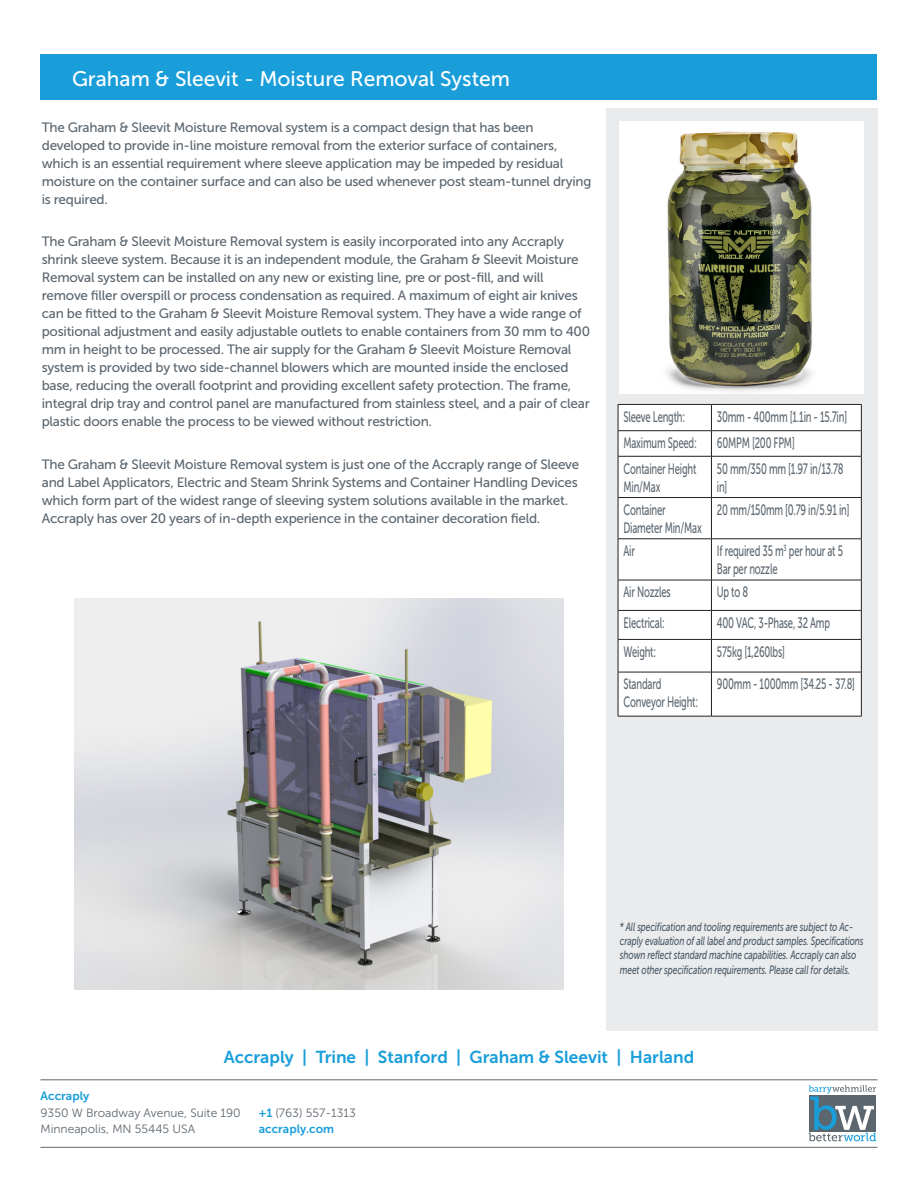
<style>
.page{position:relative;width:918px;height:1188px;background:#fff}
.page>*{position:absolute;margin:0;border:0;box-sizing:border-box;transform-origin:0 0}
.Page_2_Heading{font:21px "Museo Sans 500";color:#fff}
.Footer__Company___2n{font:17.25px "Museo Sans 700";color:#199eda}
.Page_2_Table_cells{font:15px/18px "Museo Sans 500";letter-spacing:-.02em;color:#5c666f;scale:.63 1}
.Page_2_Body{font:13.5px/18px "Museo Sans 500";letter-spacing:-.02em;color:#5c666f}
.Speed_Warning{font:italic 12px/14.4px "Museo Sans 500";letter-spacing:-.01em;color:#485865;scale:.7 1}
.Footer__Company{font:12px "Museo Sans 300";color:#5c666f}
.Footer__Company___2n-2{font:12px "Museo Sans 700";color:#199eda}
.Footer__Company-2{font:12px "Museo Sans 700";color:#199eda}
.s1{font-family:"Museo Sans 700";color:#199eda}
</style>
<div class="page">
<hr style="left:40px;top:1147px;width:838px;height:1px;background:#5c666f">
<hr style="left:40px;top:1080px;width:838px;height:1px;background:#5c666f">
<div style="left:40px;top:54px;width:838px;height:45px;background:#199eda"></div>
<div style="left:606px;top:108px;width:272px;height:922px;background:#eaebed"></div>
<svg style="left:809px;top:1085px;width:67px;height:56px"></svg>
<img style="left:75px;top:599px;width:488px;height:391px">
<div style="left:619px;top:405px;width:242px;height:311px;background:#fff"></div>
<hr style="left:618px;top:404px;width:93px;height:1px;background:#231f20">
<hr style="left:711px;top:404px;width:151px;height:1px;background:#231f20">
<hr style="left:618px;top:430px;width:93px;height:1px;background:#231f20">
<svg style="left:618px;top:405px;width:1px;height:51px"></svg>
<hr style="left:711px;top:430px;width:151px;height:1px;background:#231f20">
<svg style="left:711px;top:405px;width:1px;height:51px"></svg>
<svg style="left:861px;top:405px;width:1px;height:51px"></svg>
<hr style="left:618px;top:456px;width:93px;height:1px;background:#231f20">
<hr style="left:618px;top:456px;width:1px;height:41px;background:#231f20">
<hr style="left:711px;top:456px;width:151px;height:1px;background:#231f20">
<hr style="left:711px;top:456px;width:1px;height:41px;background:#231f20">
<hr style="left:861px;top:456px;width:1px;height:41px;background:#231f20">
<hr style="left:618px;top:497px;width:93px;height:1px;background:#231f20">
<hr style="left:618px;top:498px;width:1px;height:41px;background:#231f20">
<hr style="left:711px;top:497px;width:151px;height:1px;background:#231f20">
<hr style="left:711px;top:498px;width:1px;height:41px;background:#231f20">
<hr style="left:861px;top:498px;width:1px;height:41px;background:#231f20">
<hr style="left:618px;top:539px;width:93px;height:1px;background:#231f20">
<hr style="left:618px;top:539px;width:1px;height:41px;background:#231f20">
<hr style="left:711px;top:539px;width:151px;height:1px;background:#231f20">
<hr style="left:711px;top:539px;width:1px;height:41px;background:#231f20">
<hr style="left:861px;top:539px;width:1px;height:41px;background:#231f20">
<hr style="left:618px;top:580px;width:93px;height:1px;background:#231f20">
<hr style="left:618px;top:580px;width:1px;height:30px;background:#231f20">
<hr style="left:711px;top:580px;width:151px;height:1px;background:#231f20">
<hr style="left:711px;top:580px;width:1px;height:30px;background:#231f20">
<hr style="left:861px;top:580px;width:1px;height:30px;background:#231f20">
<hr style="left:618px;top:610px;width:93px;height:1px;background:#231f20">
<svg style="left:618px;top:611px;width:1px;height:28px"></svg>
<hr style="left:711px;top:610px;width:151px;height:1px;background:#231f20">
<svg style="left:711px;top:611px;width:1px;height:28px"></svg>
<svg style="left:861px;top:611px;width:1px;height:28px"></svg>
<hr style="left:618px;top:639px;width:93px;height:1px;background:#231f20">
<hr style="left:618px;top:640px;width:1px;height:32px;background:#231f20">
<hr style="left:711px;top:639px;width:151px;height:1px;background:#231f20">
<hr style="left:711px;top:640px;width:1px;height:32px;background:#231f20">
<hr style="left:861px;top:640px;width:1px;height:32px;background:#231f20">
<hr style="left:618px;top:672px;width:93px;height:1px;background:#231f20">
<hr style="left:618px;top:672px;width:1px;height:44px;background:#231f20">
<hr style="left:711px;top:672px;width:151px;height:1px;background:#231f20">
<hr style="left:711px;top:672px;width:1px;height:44px;background:#231f20">
<hr style="left:861px;top:672px;width:1px;height:44px;background:#231f20">
<hr style="left:618px;top:716px;width:93px;height:1px;background:#231f20">
<hr style="left:711px;top:716px;width:151px;height:1px;background:#231f20">
<img style="left:619px;top:122px;width:245px;height:272px">
<p class="Page_2_Heading" style="left:72px;top:67px;width:440px">Graham &amp; Sleevit - Moisture Removal System</p>
<p class="Page_2_Body" style="left:42px;top:118px;width:551px">The Graham &amp; Sleevit Moisture Removal system is a compact design that has been developed to provide in-line moisture removal from the exterior surface of containers, which is an essential requirement where sleeve application may be impeded by residual moisture on the container surface and can also be used whenever post steam-tunnel drying is required.</p>
<p class="Page_2_Body" style="left:42px;top:233px;width:550px">The Graham &amp; Sleevit Moisture Removal system is easily incorporated into any Accraply shrink sleeve system. Because it is an independent module, the Graham &amp; Sleevit Moisture Removal system can be installed on any new or existing line, pre or post-fill, and will remove filler overspill or process condensation as required. A maximum of eight air knives can be fitted to the Graham &amp; Sleevit Moisture Removal system. They have a wide range of positional adjustment and easily adjustable outlets to enable containers from 30 mm to 400 mm in height to be processed. The air supply for the Graham &amp; Sleevit Moisture Removal system is provided by two side-channel blowers which are mounted inside the enclosed base, reducing the overall footprint and providing excellent safety protection. The frame, integral drip tray and control panel are manufactured from stainless steel, and a pair of clear plastic doors enable the process to be viewed without restriction.</p>
<p class="Page_2_Body" style="left:42px;top:455px;width:539px">The Graham &amp; Sleevit Moisture Removal system is just one of the Accraply range of Sleeve and Label Applicators, Electric and Steam Shrink Systems and Container Handling Devices which form part of the widest range of sleeving system solutions available in the market.<br>Accraply has over 20 years of in-depth experience in the container decoration field.</p>
<p class="Page_2_Table_cells" style="left:623px;top:408px;width:100px">Sleeve Length:</p>
<p class="Page_2_Table_cells" style="left:717px;top:408px;width:208px">30mm - 400mm [1.1in - 15.7in]</p>
<p class="Page_2_Table_cells" style="left:623px;top:434px;width:118px">Maximum Speed:</p>
<p class="Page_2_Table_cells" style="left:717px;top:434px;width:125px">60MPM [200 FPM]</p>
<p class="Page_2_Table_cells" style="left:623px;top:459px;width:117px">Container Height<br>Min/Max</p>
<p class="Page_2_Table_cells" style="left:717px;top:459px;width:203px">50 mm/350 mm [1.97 in/13.78 in]</p>
<p class="Page_2_Table_cells" style="left:623px;top:501px;width:69px">Container</p>
<p class="Page_2_Table_cells" style="left:623px;top:519px;width:126px">Diameter Min/Max</p>
<p class="Page_2_Table_cells" style="left:717px;top:501px;width:212px">20 mm/150mm [0.79 in/5.91 in]</p>
<p class="Page_2_Table_cells" style="left:623px;top:542px;width:20px">Air</p>
<p class="Page_2_Table_cells" style="left:717px;top:542px;width:202px">If required 35 m<sup>3</sup> per hour at 5<br>Bar per nozzle</p>
<p class="Page_2_Table_cells" style="left:623px;top:583px;width:77px">Air Nozzles</p>
<p class="Page_2_Table_cells" style="left:717px;top:583px;width:51px">Up to 8</p>
<p class="Page_2_Table_cells" style="left:623px;top:614px;width:67px">Electrical:</p>
<p class="Page_2_Table_cells" style="left:717px;top:614px;width:181px">400 VAC, 3-Phase, 32 Amp</p>
<p class="Page_2_Table_cells" style="left:623px;top:643px;width:54px">Weight:</p>
<p class="Page_2_Table_cells" style="left:717px;top:643px;width:110px">575kg [1,260lbs]</p>
<p class="Page_2_Table_cells" style="left:623px;top:675px;width:62px">Standard</p>
<p class="Page_2_Table_cells" style="left:623px;top:693px;width:120px">Conveyor Height:</p>
<p class="Page_2_Table_cells" style="left:717px;top:675px;width:221px">900mm - 1000mm [34.25 - 37.8]</p>
<p class="Speed_Warning" style="left:620px;top:919px;width:350px">* All specification and tooling requirements are subject to Ac&shy;craply evaluation of all label and product samples. Specifications shown reflect standard machine capabilities. Accraply can also meet other specification requirements. Please call for details.</p>
<p class="Footer__Company___2n" style="left:224px;top:1047px;width:472px">Accraply | Trine | Stanford | Graham &amp; Sleevit | Harland</p>
<p class="Footer__Company-2" style="left:40px;top:1089px;width:50px">Accraply</p>
<p class="Footer__Company" style="left:40px;top:1106px;width:202px">9350 W Broadway Avenue, Suite 190</p>
<p class="Footer__Company" style="left:40px;top:1123px;width:156px">Minneapolis, MN 55445 USA</p>
<p class="Footer__Company" style="left:259px;top:1106px;width:99px"><span class="s1">+1</span> (763) 557-1313</p>
<p class="Footer__Company___2n-2" style="left:259px;top:1122px;width:77px">accraply.com</p>
</div>
